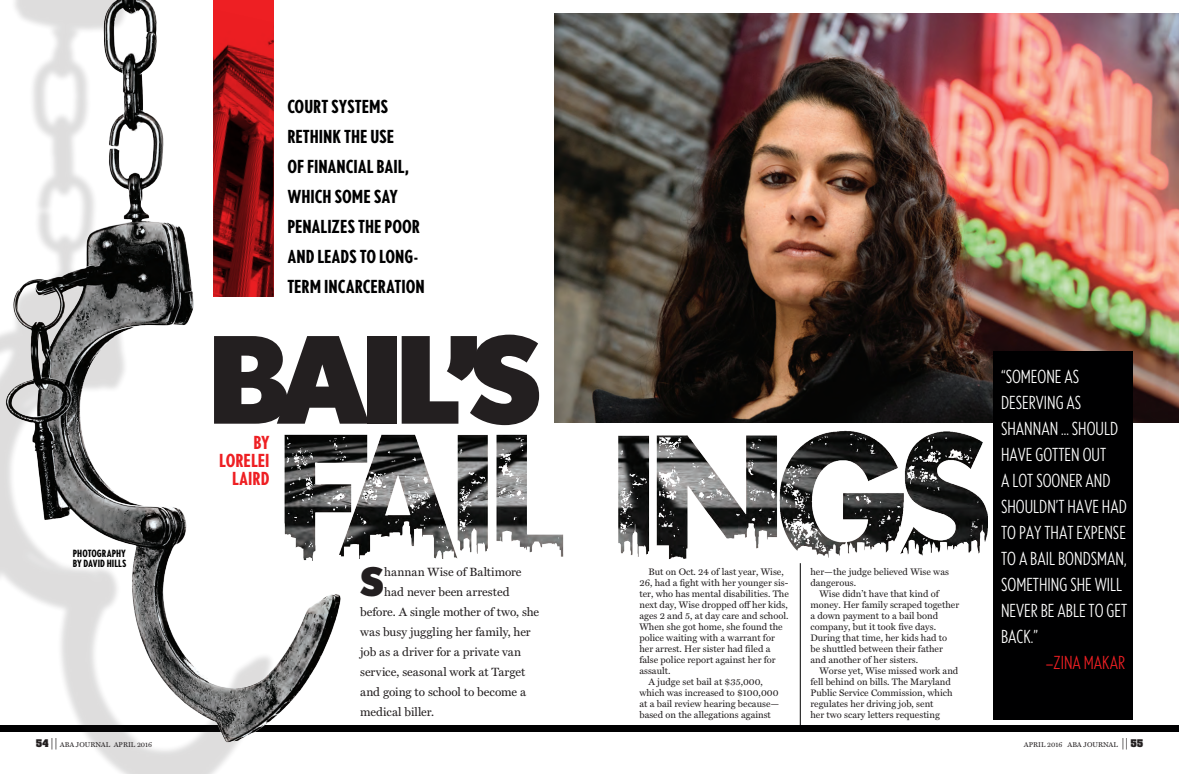
<style>
.page{position:relative;width:1179px;height:774px;background:#fff}
.page>*{position:absolute;margin:0;border:0;box-sizing:border-box;transform-origin:0 0}
.t1{font:900 120px "Nobel";color:#231f20}
.t2{font:900 39.4px "Nobel";color:#231f20}
.t3{font:condensed 18px/26px "Nobel";color:#fff}
.t4{font:700 condensed 18px/30px "Nobel";letter-spacing:-.005em;color:#000001}
.t5{font:700 condensed 18px/18px "Nobel";letter-spacing:-.01em;color:#ee1f23;text-align:right}
.t6{font:condensed 18px "Nobel";color:#ee1f23}
.t7{font:12px "Miller Text";color:#231f20}
.t8{font:700 condensed 10px/10px "Nobel";letter-spacing:.005em;color:#000001}
.t9{font:9.5px/11px "Miller Text";color:#231f20}
.t10{font:7px "Miller Text";color:#231f20}
.s1{font-family:"Aachen Std";font-weight:700;font-size:9px}
.s2{font-size:12px}
</style>
<div class="page">
<img style="left:555px;top:14px;width:624px;height:409px">
<div style="left:993px;top:351px;width:139px;height:369px;background:#000001"></div>
<div style="left:0;top:726px;width:1179px;height:6px;background:#000001"></div>
<img style="left:0;top:0;width:390px;height:774px">
<hr style="left:800px;top:563px;width:1px;height:166px;background:#000001">
<div style="left:213px;top:0;width:61px;height:297px;background:#ee1f23"></div>
<img style="left:213px;top:26px;width:61px;height:271px">
<img style="left:618px;top:430px;width:370px;height:130px">
<img style="left:283px;top:432px;width:281px;height:129px">
<p class="t8" style="left:73px;top:548px;width:55px">PHOTOGRAPHY<br>BY DAVID HILLS</p>
<h3 class="t4" style="left:287px;top:92px;width:139px">COURT SYSTEMS<br>RETHINK THE USE<br>OF FINANCIAL BAIL,<br>WHICH SOME SAY<br>PENALIZES THE POOR<br>AND LEADS TO LONG-<br>TERM INCARCERATION</h3>
<h1 class="t1" style="left:207px;top:307px;width:338px">BAIL’S</h1>
<h3 class="t5" style="left:219px;top:433px;width:52px">BY<br>LORELEI<br>LAIRD</h3>
<h2 class="t2" style="left:360px;top:558px;width:26px">S</h2>
<p class="t7" style="left:384px;top:565px;width:139px">hannan Wise of Baltimore</p>
<p class="t7" style="left:384px;top:585px;width:127px">had never been arrested</p>
<p class="t7" style="left:360px;top:605px;width:180px">before. A single mother of two, she</p>
<p class="t7" style="left:360px;top:625px;width:172px">was busy juggling her family, her</p>
<p class="t7" style="left:360px;top:645px;width:162px">job as a driver for a private van</p>
<p class="t7" style="left:360px;top:665px;width:167px">service, seasonal work at Target</p>
<p class="t7" style="left:360px;top:685px;width:167px">and going to school to become a</p>
<p class="t7" style="left:360px;top:705px;width:75px">medical biller.</p>
<p class="t9" style="left:648px;top:566px;width:137px">But on Oct. 24 of last year, Wise,</p>
<p class="t9" style="left:639px;top:577px;width:150px">26, had a fight with her younger sis-</p>
<p class="t9" style="left:639px;top:588px;width:151px">ter, who has mental disabilities. The</p>
<p class="t9" style="left:639px;top:599px;width:150px">next day, Wise dropped off her kids,</p>
<p class="t9" style="left:639px;top:610px;width:151px">ages 2 and 5, at day care and school.</p>
<p class="t9" style="left:639px;top:621px;width:145px">When she got home, she found the</p>
<p class="t9" style="left:639px;top:632px;width:137px">police waiting with a warrant for</p>
<p class="t9" style="left:639px;top:643px;width:133px">her arrest. Her sister had filed a</p>
<p class="t9" style="left:639px;top:654px;width:138px">false police report against her for</p>
<p class="t9" style="left:639px;top:666px;width:33px">assault.</p>
<p class="t9" style="left:648px;top:677px;width:116px">A judge set bail at $35,000,</p>
<p class="t9" style="left:639px;top:688px;width:141px">which was increased to $100,000</p>
<p class="t9" style="left:639px;top:699px;width:141px">at a bail review hearing because—</p>
<p class="t9" style="left:639px;top:710px;width:133px">based on the allegations against</p>
<p class="t9" style="left:810px;top:567px;width:140px">her—the judge believed Wise was dangerous.</p>
<p class="t9" style="left:810px;top:589px;width:150px;text-indent:9px">Wise didn’t have that kind of money. Her family scraped together a down payment to a bail bond company, but it took five days.<br>During that time, her kids had to be shuttled between their father and another of her sisters.</p>
<p class="t9" style="left:810px;top:666px;width:149px;text-indent:9px">Worse yet, Wise missed work and fell behind on bills. The Maryland<br>Public Service Commission, which regulates her driving job, sent<br>her two scary letters requesting</p>
<h3 class="t3" style="left:1001px;top:364px;width:128px">“SOMEONE AS<br>DESERVING AS<br>SHANNAN ... SHOULD<br>HAVE GOTTEN OUT<br>A LOT SOONER AND<br>SHOULDN’T HAVE HAD<br>TO PAY THAT EXPENSE<br>TO A BAIL BONDSMAN,<br>SOMETHING SHE WILL<br>NEVER BE ABLE TO GET<br>BACK.”</h3>
<h3 class="t6" style="left:1046px;top:653px;width:81px">—ZINA MAKAR</h3>
<p class="t10" style="left:36px;top:741px;width:118px"><span class="s1">54</span> <span class="s2">||</span> ABA JOURNAL APRIL 2016</p>
<p class="t10" style="left:1024px;top:741px;width:121px">APRIL 2016 ABA JOURNAL <span class="s2">||</span> <span class="s1">55</span></p>
</div>
